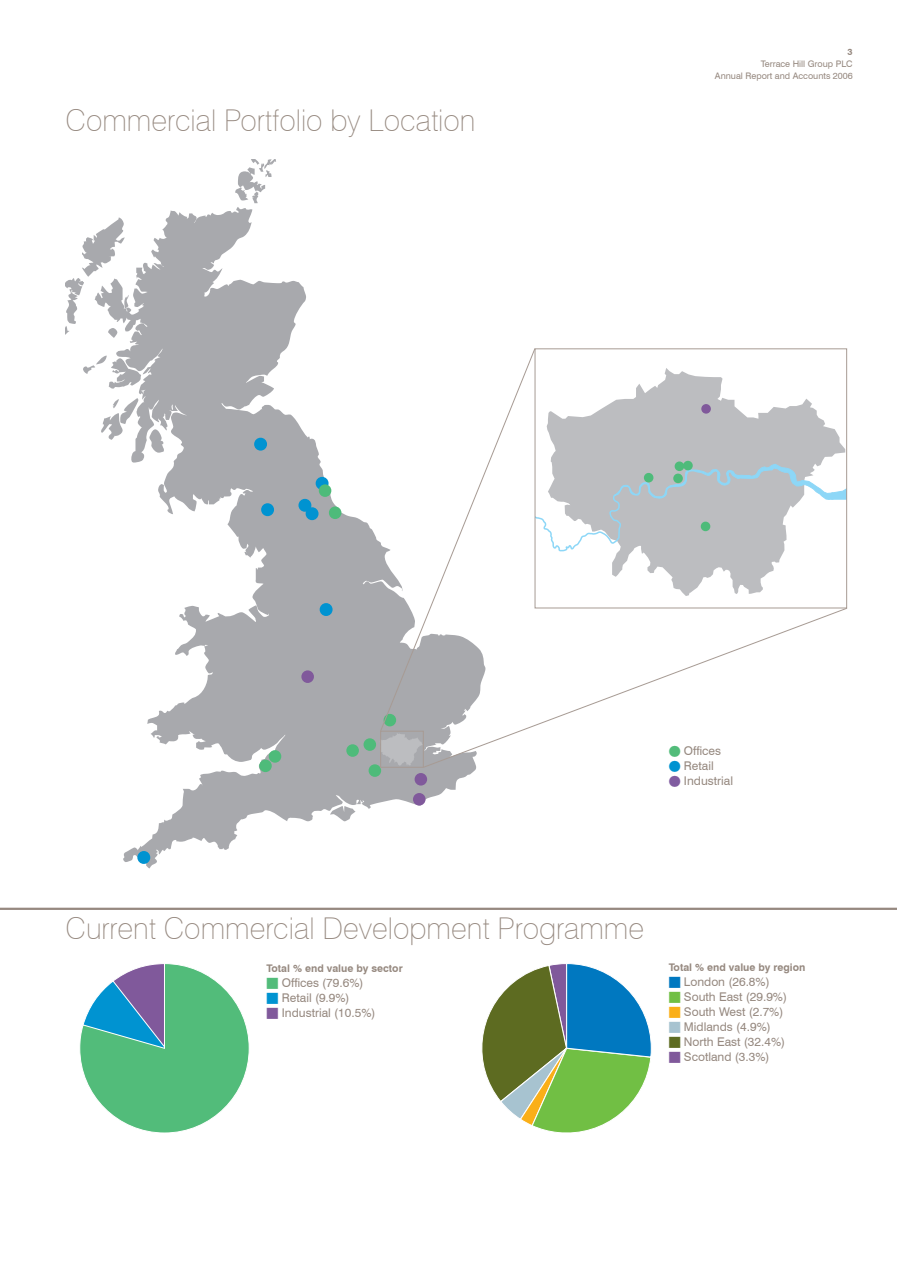
<style>
.page{position:relative;width:897px;height:1267px;background:#fff}
.page>*{position:absolute;margin:0;border:0;box-sizing:border-box;transform-origin:0 0}
.t1{font:100 30px "Swiss 721 BT";color:#968980}
.t2{font:12px/15px "Swiss 721 BT";color:#968980}
.t3{font:700 10.5px "Swiss 721 BT";color:#968980}
.t4{font:9px/12px "Swiss 721 BT";color:#968980;text-align:right}
.t5{font:700 9px "Swiss 721 BT";color:#968980}
</style>
<div class="page">
<hr style="left:0;top:907px;width:896px;height:2px;background:#968980">
<svg style="left:235px;top:159px;width:41px;height:44px"></svg>
<svg style="left:111px;top:207px;width:366px;height:661px"></svg>
<svg style="left:195px;top:278px;width:18px;height:11px"></svg>
<svg style="left:184px;top:303px;width:15px;height:20px"></svg>
<svg style="left:139px;top:311px;width:13px;height:6px"></svg>
<svg style="left:66px;top:217px;width:63px;height:122px"></svg>
<svg style="left:135px;top:336px;width:11px;height:2px"></svg>
<svg style="left:83px;top:355px;width:59px;height:33px"></svg>
<svg style="left:202px;top:369px;width:6px;height:4px"></svg>
<svg style="left:154px;top:374px;width:6px;height:3px"></svg>
<svg style="left:159px;top:391px;width:9px;height:9px"></svg>
<svg style="left:181px;top:395px;width:7px;height:14px"></svg>
<svg style="left:101px;top:398px;width:37px;height:42px"></svg>
<svg style="left:149px;top:429px;width:15px;height:23px"></svg>
<div style="left:317px;top:478px;width:10px;height:10px;background:#0093d1;border-radius:50%"></div>
<div style="left:315px;top:477px;width:13px;height:13px;border:3px solid #0093d1;border-radius:50%"></div>
<div style="left:256px;top:439px;width:9px;height:10px;background:#0093d1;border-radius:50%"></div>
<div style="left:254px;top:437px;width:13px;height:13px;border:3px solid #0093d1;border-radius:50%"></div>
<div style="left:139px;top:852px;width:9px;height:10px;background:#0093d1;border-radius:50%"></div>
<div style="left:137px;top:851px;width:13px;height:12px;border:3px solid #0093d1;border-radius:50%"></div>
<svg style="left:258px;top:483px;width:170px;height:338px;background:#abb0b3"></svg>
<div style="left:380px;top:731px;width:43px;height:36px;border:1px solid #a79b94"></div>
<svg style="left:79px;top:963px;width:171px;height:170px"></svg>
<svg style="left:482px;top:963px;width:170px;height:170px"></svg>
<svg style="left:546px;top:368px;width:290px;height:228px"></svg>
<div style="left:702px;top:405px;width:7px;height:7px;background:#80599b;border-radius:50%"></div>
<div style="left:701px;top:404px;width:9px;height:9px;border:2px solid #80599b;border-radius:50%"></div>
<svg style="left:536px;top:431px;width:308px;height:125px"></svg>
<div style="left:534px;top:348px;width:312px;height:260px;border:1px solid #a79b94"></div>
<svg style="left:380px;top:348px;width:155px;height:383px"></svg>
<svg style="left:423px;top:607px;width:424px;height:160px"></svg>
<svg style="left:669px;top:745px;width:11px;height:22px"></svg>
<h1 class="t1" style="left:66px;top:102px;width:411px">Commercial Portfolio by Location</h1>
<p class="t5" style="left:847px;top:47px;width:7px">3</p>
<p class="t4" style="left:715px;top:58px;width:139px">Terrace Hill Group PLC<br>Annual Report and Accounts 2006</p>
<p class="t2" style="left:684px;top:742px;width:51px">Offices<br>Retail<br>Industrial</p>
<h1 class="t1" style="left:66px;top:910px;width:580px">Current Commercial Development Programme</h1>
<p class="t3" style="left:266px;top:962px;width:138px">Total % end value by sector</p>
<p class="t2" style="left:282px;top:975px;width:95px">Offices (79.6%)<br>Retail (9.9%)<br>Industrial (10.5%)</p>
<p class="t3" style="left:668px;top:961px;width:138px">Total % end value by region</p>
<p class="t2" style="left:684px;top:974px;width:105px">London (26.8%)<br>South East (29.9%)<br>South West (2.7%)<br>Midlands (4.9%)<br>North East (32.4%)<br>Scotland (3.3%)</p>
</div>
